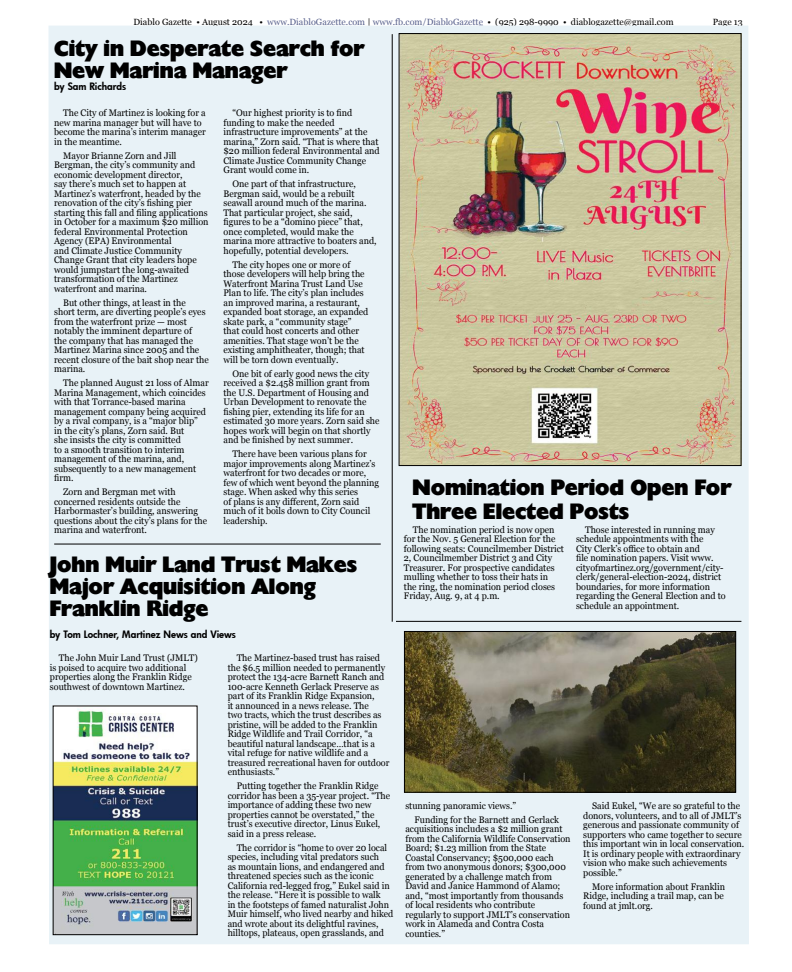
<style>
.page{position:relative;width:792px;height:972px;background:#fff}
.page>*{position:absolute;margin:0;border:0;box-sizing:border-box;transform-origin:0 0}
.t1{font:22px/22px "Herald";color:#000}
.t2{font:800 10px "Futura";color:#000}
.t3{font:9.5px/9.5px "Georgia";color:#000;scale:.95 1}
.t4{font:9px "Georgia";color:#000}
.s1{color:#57608c}
</style>
<div class="page">
<div style="left:49px;top:26px;width:700px;height:918px;background:#e8f2f7"></div>
<img style="left:401px;top:35px;width:338px;height:429px">
<div style="left:399px;top:33px;width:342px;height:433px;border:1px solid #000"></div>
<img style="left:55px;top:707px;width:141px;height:226px">
<div style="left:53px;top:705px;width:145px;height:230px;border:1px solid #000"></div>
<img style="left:406px;top:633px;width:328px;height:158px">
<div style="left:404px;top:631px;width:332px;height:162px;border:1px solid #000"></div>
<hr style="left:54px;top:544px;width:327px;height:1px;background:#000">
<hr style="left:392px;top:34px;width:1px;height:588px;background:#000">
<hr style="left:396px;top:621px;width:345px;height:1px;background:#000">
<p class="t4" style="left:133px;top:16px;width:542px">Diablo Gazette • August 2024 • <span class="s1">www.DiabloGazette.com</span> | <span class="s1">www.fb.com/DiabloGazette</span> • (925) 298-9990 • diablogazette@gmail.com</p>
<p class="t4" style="left:713px;top:16px;width:31px">Page 13</p>
<h1 class="t1" style="left:54px;top:38px;width:312px">City in Desperate Search for<br>New Marina Manager</h1>
<p class="t2" style="left:54px;top:80px;width:74px">by Sam Richards</p>
<p class="t3" style="left:54px;top:108px;width:161px;text-indent:9px">The City of Martinez is looking for a new marina manager but will have to become the marina’s interim manager in the meantime.</p>
<p class="t3" style="left:54px;top:150px;width:164px;text-indent:9px">Mayor Brianne Zorn and Jill Bergman, the city’s community and economic development director,<br>say there’s much set to happen at Martinez’s waterfront, headed by the renovation of the city’s fishing pier starting this fall and filing applications in October for a maximum $20 million federal Environmental Protection Agency (EPA) Environmental<br>and Climate Justice Community Change Grant that city leaders hope would jumpstart the long-awaited transformation of the Martinez waterfront and marina.</p>
<p class="t3" style="left:54px;top:297px;width:164px;text-indent:9px">But other things, at least in the short term, are diverting people’s eyes from the waterfront prize — most notably the imminent departure of<br>the company that has managed the<br>Martinez Marina since 2005 and the recent closure of the bait shop near the marina.</p>
<p class="t3" style="left:54px;top:378px;width:164px;text-indent:9px">The planned August 21 loss of Almar<br>Marina Management, which coincides with that Torrance-based marina management company being acquired by a rival company, is a “major blip”<br>in the city’s plans, Zorn said. But<br>she insists the city is committed<br>to a smooth transition to interim management of the marina, and, subsequently to a new management firm.</p>
<p class="t3" style="left:54px;top:487px;width:162px;text-indent:9px">Zorn and Bergman met with concerned residents outside the<br>Harbormaster’s building, answering questions about the city’s plans for the marina and waterfront.</p>
<p class="t3" style="left:223px;top:108px;width:166px;text-indent:9px">“Our highest priority is to find funding to make the needed infrastructure improvements” at the marina,” Zorn said. “That is where that $20 million federal Environmental and<br>Climate Justice Community Change<br>Grant would come in.</p>
<p class="t3" style="left:223px;top:179px;width:163px;text-indent:9px">One part of that infrastructure, Bergman said, would be a rebuilt seawall around much of the marina.<br>That particular project, she said, figures to be a “domino piece” that, once completed, would make the marina more attractive to boaters and, hopefully, potential developers.</p>
<p class="t3" style="left:223px;top:259px;width:154px;text-indent:9px">The city hopes one or more of those developers will help bring the Waterfront Marina Trust Land Use Plan to life. The city’s plan includes an improved marina, a restaurant, expanded boat storage, an expanded skate park, a “community stage” that could host concerts and other amenities. That stage won’t be the existing amphitheater, though; that will be torn down eventually.</p>
<p class="t3" style="left:223px;top:368px;width:166px;text-indent:9px">One bit of early good news the city received a $2.458 million grant from the U.S. Department of Housing and Urban Development to renovate the fishing pier, extending its life for an estimated 30 more years. Zorn said she hopes work will begin on that shortly and be finished by next summer.</p>
<p class="t3" style="left:223px;top:449px;width:165px;text-indent:9px">There have been various plans for major improvements along Martinez’s waterfront for two decades or more, few of which went beyond the planning stage. When asked why this series<br>of plans is any different, Zorn said much of it boils down to City Council leadership.</p>
<h1 class="t1" style="left:50px;top:554px;width:309px">John Muir Land Trust Makes<br>Major Acquisition Along<br>Franklin Ridge</h1>
<p class="t2" style="left:50px;top:627px;width:187px">by Tom Lochner, Martinez News and Views</p>
<p class="t3" style="left:50px;top:653px;width:157px;text-indent:9px">The John Muir Land Trust (JMLT) is poised to acquire two additional properties along the Franklin Ridge southwest of downtown Martinez.</p>
<p class="t3" style="left:228px;top:653px;width:172px;text-indent:9px">The Martinez-based trust has raised the $6.5 million needed to permanently protect the 134-acre Barnett Ranch and 100-acre Kenneth Gerlack Preserve as part of its Franklin Ridge Expansion,<br>it announced in a news release. The<br>two tracts, which the trust describes as pristine, will be added to the Franklin Ridge Wildlife and Trail Corridor, “a beautiful natural landscape…that is a vital refuge for native wildlife and a treasured recreational haven for outdoor enthusiasts.”</p>
<p class="t3" style="left:228px;top:781px;width:173px;text-indent:9px">Putting together the Franklin Ridge corridor has been a 35-year project. “The importance of adding these two new properties cannot be overstated,” the trust’s executive director, Linus Eukel, said in a press release.</p>
<p class="t3" style="left:228px;top:842px;width:176px;text-indent:9px">The corridor is “home to over 20 local species, including vital predators such<br>as mountain lions, and endangered and threatened species such as the iconic California red-legged frog,” Eukel said in the release. “Here it is possible to walk<br>in the footsteps of famed naturalist John Muir himself, who lived nearby and hiked and wrote about its delightful ravines, hilltops, plateaus, open grasslands, and</p>
<h1 class="t1" style="left:413px;top:475px;width:320px;line-height:24px">Nomination Period Open For<br>Three Elected Posts</h1>
<p class="t3" style="left:404px;top:524px;width:170px;text-indent:9px">The nomination period is now open for the Nov. 5 General Election for the following seats: Councilmember District 2, Councilmember District 3 and City Treasurer. For prospective candidates mulling whether to toss their hats in<br>the ring, the nomination period closes Friday, Aug. 9, at 4 p.m.</p>
<p class="t3" style="left:576px;top:524px;width:159px;text-indent:9px">Those interested in running may schedule appointments with the<br>City Clerk’s office to obtain and<br>file nomination papers. Visit www. cityofmartinez.org/government/city&shy;clerk/general-election-2024, district boundaries, for more information regarding the General Election and to schedule an appointment.</p>
<p class="t3" style="left:414px;top:798px;width:154px;line-height:14px;text-indent:-9px">stunning panoramic views.”<br>Funding for the Barnett and Gerlack</p>
<p class="t3" style="left:405px;top:824px;width:175px">acquisitions includes a $2 million grant from the California Wildlife Conservation Board; $1.23 million from the State Coastal Conservancy; $500,000 each from two anonymous donors; $300,000 generated by a challenge match from David and Janice Hammond of Alamo; and, “most importantly from thousands of local residents who contribute regularly to support JMLT’s conservation work in Alameda and Contra Costa counties.”</p>
<p class="t3" style="left:583px;top:801px;width:171px;text-indent:9px">Said Eukel, “We are so grateful to the donors, volunteers, and to all of JMLT’s generous and passionate community of supporters who came together to secure this important win in local conservation.<br>It is ordinary people with extraordinary vision who make such achievements possible.”</p>
<p class="t3" style="left:583px;top:881px;width:151px;text-align:justify;text-indent:9px">More information about Franklin Ridge, including a trail map, can be found at jmlt.org.</p>
</div>
